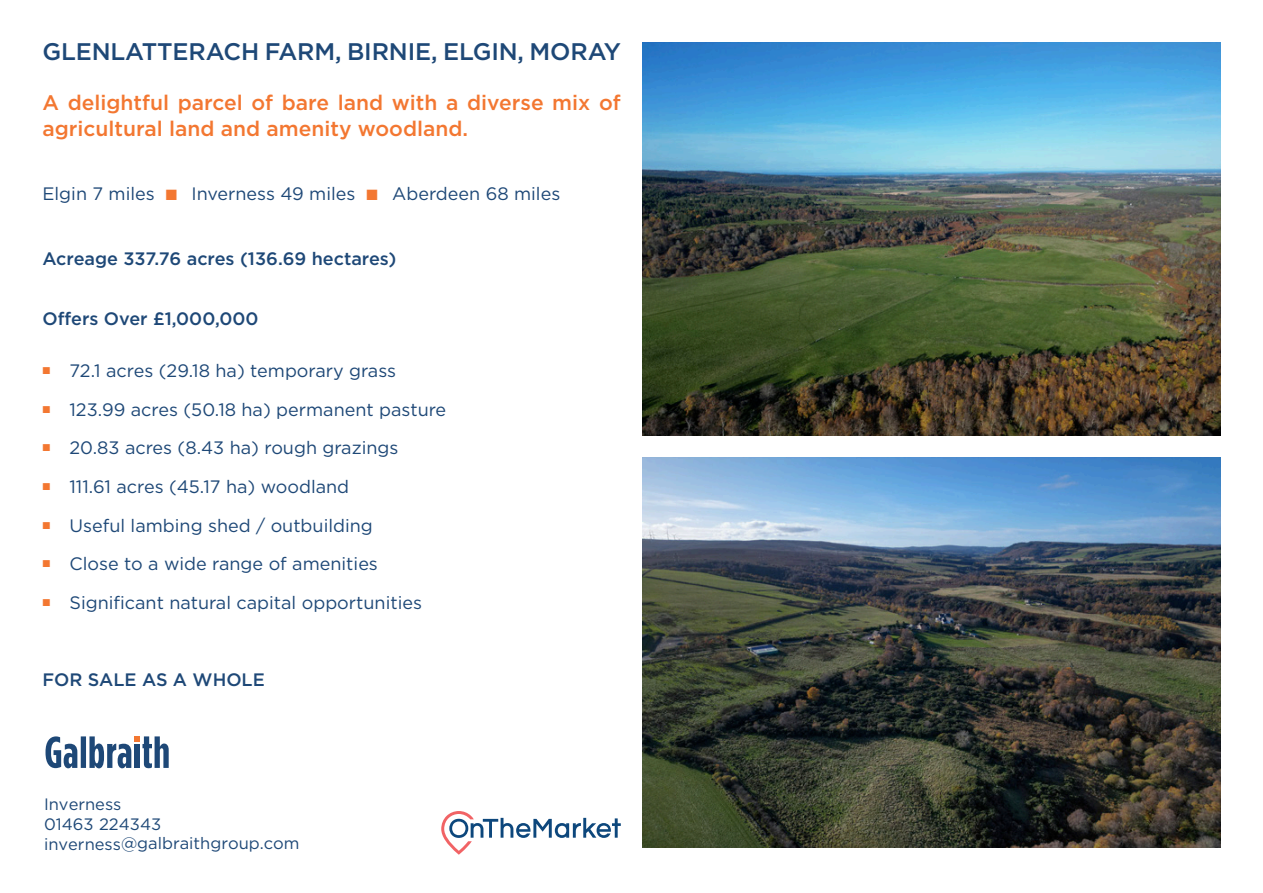
<style>
.page{position:relative;width:1263px;height:893px;background:#fff}
.page>*{position:absolute;margin:0;border:0;box-sizing:border-box;transform-origin:0 0}
.t1{font:500 24px "Gotham HTF";letter-spacing:-.005em;color:#1e4877}
.t2{font:500 21px/25.2px "Gotham HTF";color:#f37731}
.t3{font:18px "Gotham HTF";color:#1e4877}
.t4{font:500 18px "Gotham HTF";color:#1e4877}
.t5{font:16.5px "Gotham HTF";color:#1e4877}
.s1{font-family:"Proxima Nova";color:#f37731}
</style>
<div class="page">
<svg style="left:46px;top:736px;width:123px;height:32px"></svg>
<div style="left:135px;top:744px;width:5px;height:24px;background:#1e4877"></div>
<img style="left:642px;top:42px;width:578px;height:394px">
<img style="left:642px;top:457px;width:578px;height:391px">
<svg style="left:441px;top:811px;width:180px;height:44px"></svg>
<p class="t1" style="left:43px;top:38px;width:580px">GLENLATTERACH FARM, BIRNIE, ELGIN, MORAY</p>
<p class="t2" style="left:43px;top:90px;width:580px">A delightful parcel of bare land with a diverse mix of agricultural land and amenity woodland.</p>
<p class="t3" style="left:43px;top:184px;width:519px">Elgin 7 miles <span class="s1">■</span> Inverness 49 miles <span class="s1">■</span> Aberdeen 68 miles</p>
<p class="t4" style="left:43px;top:249px;width:355px">Acreage 337.76 acres (136.69 hectares)</p>
<p class="t4" style="left:43px;top:309px;width:218px">Offers Over £1,000,000</p>
<p class="t3" style="left:43px;top:361px;width:355px"><sup>■</sup> 72.1 acres (29.18 ha) temporary grass</p>
<p class="t3" style="left:43px;top:399px;width:405px"><sup>■</sup> 123.99 acres (50.18 ha) permanent pasture</p>
<p class="t3" style="left:43px;top:438px;width:357px"><sup>■</sup> 20.83 acres (8.43 ha) rough grazings</p>
<p class="t3" style="left:43px;top:477px;width:308px"><sup>■</sup> 111.61 acres (45.17 ha) woodland</p>
<p class="t3" style="left:43px;top:515px;width:332px"><sup>■</sup> Useful lambing shed / outbuilding</p>
<p class="t3" style="left:43px;top:554px;width:337px"><sup>■</sup> Close to a wide range of amenities</p>
<p class="t3" style="left:43px;top:592px;width:381px"><sup>■</sup> Significant natural capital opportunities</p>
<p class="t4" style="left:43px;top:669px;width:224px">FOR SALE AS A WHOLE</p>
<p class="t5" style="left:44px;top:795px;width:79px">Inverness</p>
<p class="t5" style="left:44px;top:815px;width:119px">01463 224343</p>
<p class="t5" style="left:44px;top:834px;width:257px">inverness@galbraithgroup.com</p>
</div>
